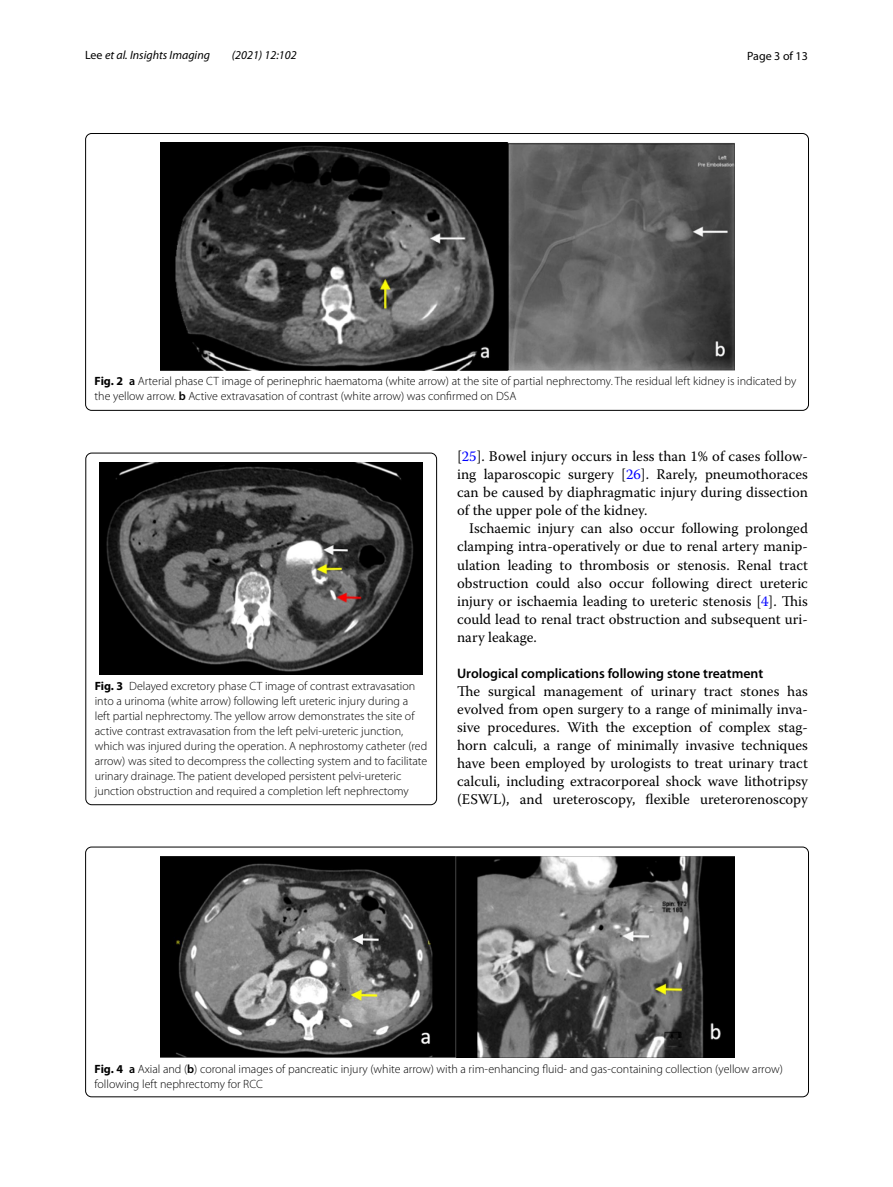
<style>
.page{position:relative;width:893px;height:1187px;background:#fff}
.page>*{position:absolute;margin:0;border:0;box-sizing:border-box;transform-origin:0 0}
.t1{font:14.7px/18px "Warnock Pro";color:#000;text-align:justify}
.t2{font:600 13.8px "Myriad Pro";color:#000}
.t3{font:300 12px/15px "Myriad Pro";color:#000}
.t4{font:italic 12px "Myriad Pro";color:#000}
.t5{font:12px "Myriad Pro";color:#000}
.s1{font-style:normal}
.s2{font-weight:700}
.s3{font-weight:600}
.s4{color:#00f}
</style>
<div class="page">
<img style="left:160px;top:142px;width:574px;height:228px">
<img style="left:100px;top:462px;width:323px;height:212px">
<div style="left:86px;top:453px;width:351px;height:351px;border:1px solid #000;border-radius:6px"></div>
<img style="left:160px;top:856px;width:574px;height:201px">
<div style="left:85px;top:846px;width:724px;height:250px;border:1px solid #000;border-radius:6px"></div>
<p class="t4" style="left:85px;top:48px;width:127px"><span class="s1">Lee</span> et al. Insights Imaging</p>
<p class="t4" style="left:232px;top:48px;width:66px">(2021) 12:102</p>
<p class="t5" style="left:747px;top:48px;width:62px">Page 3 of 13</p>
<p class="t3" style="left:95px;top:374px;width:703px"><span class="s2">Fig. 2</span> <span class="s3">a</span> Arterial phase CT image of perinephric haematoma (white arrow) at the site of partial nephrectomy. The residual left kidney is indicated by the yellow arrow. <span class="s3">b</span> Active extravasation of contrast (white arrow) was confirmed on DSA</p>
<p class="t3" style="left:95px;top:678px;width:334px"><span class="s2">Fig. 3</span> Delayed excretory phase CT image of contrast extravasation into a urinoma (white arrow) following left ureteric injury during a<br>left partial nephrectomy. The yellow arrow demonstrates the site of active contrast extravasation from the left pelvi-ureteric junction, which was injured during the operation. A nephrostomy catheter (red arrow) was sited to decompress the collecting system and to facilitate urinary drainage. The patient developed persistent pelvi-ureteric junction obstruction and required a completion left nephrectomy</p>
<p class="t1" style="left:457px;top:447px;width:352px">[<span class="s4">25</span>]. Bowel injury occurs in less than 1% of cases follow&shy;ing laparoscopic surgery [<span class="s4">26</span>]. Rarely, pneumothoraces can be caused by diaphragmatic injury during dissection of the upper pole of the kidney.</p>
<p class="t1" style="left:457px;top:519px;width:352px;text-indent:12px">Ischaemic injury can also occur following prolonged clamping intra-operatively or due to renal artery manip&shy;ulation leading to thrombosis or stenosis. Renal tract obstruction could also occur following direct ureteric injury or ischaemia leading to ureteric stenosis [<span class="s4">4</span>]. This could lead to renal tract obstruction and subsequent uri&shy;nary leakage.</p>
<p class="t2" style="left:457px;top:664px;width:308px">Urological complications following stone treatment</p>
<p class="t1" style="left:457px;top:681px;width:352px">The surgical management of urinary tract stones has evolved from open surgery to a range of minimally inva&shy;sive procedures. With the exception of complex stag&shy;horn calculi, a range of minimally invasive techniques have been employed by urologists to treat urinary tract calculi, including extracorporeal shock wave lithotripsy (ESWL), and ureteroscopy, flexible ureterorenoscopy</p>
<p class="t3" style="left:95px;top:1061px;width:690px"><span class="s2">Fig. 4</span> <span class="s3">a</span> Axial and (<span class="s3">b</span>) coronal images of pancreatic injury (white arrow) with a rim-enhancing fluid- and gas-containing collection (yellow arrow) following left nephrectomy for RCC</p>
</div>
